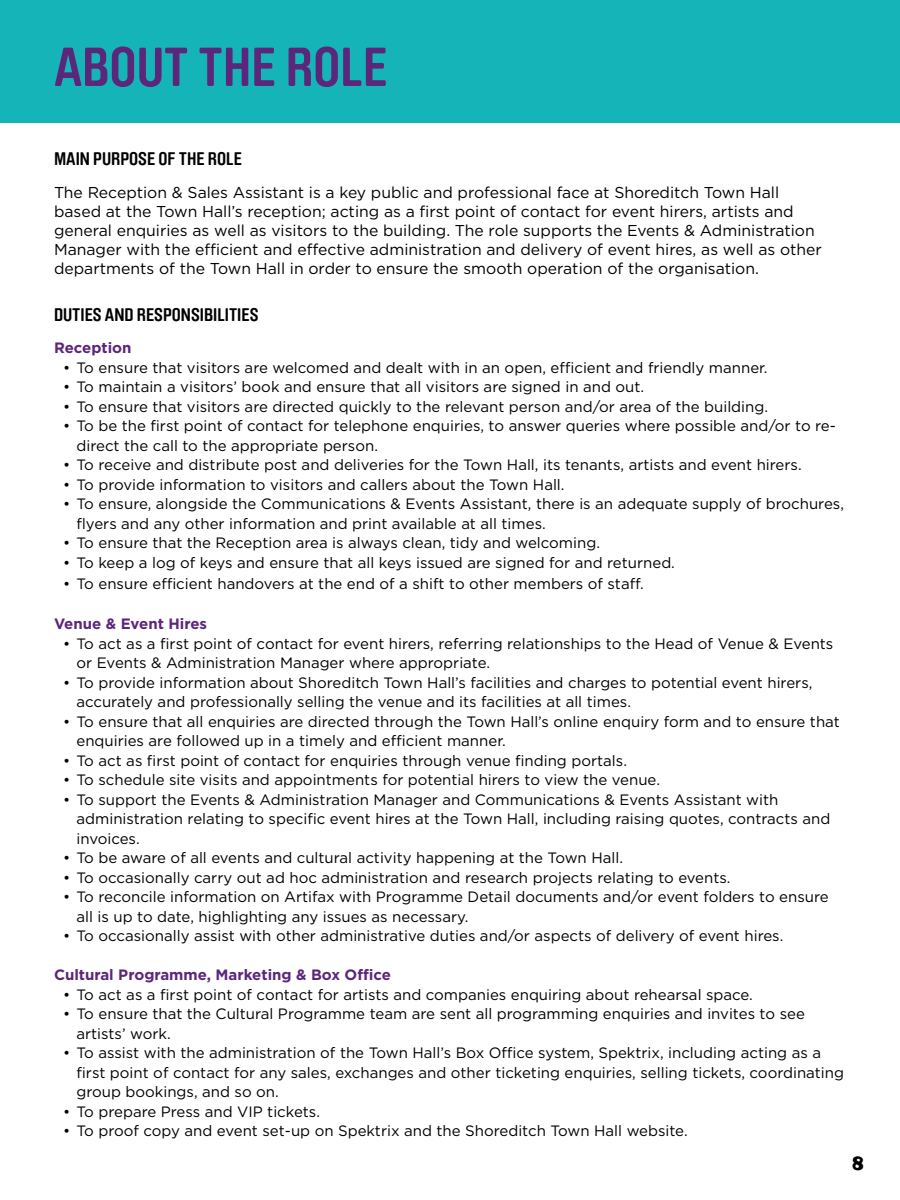
<style>
.page{position:relative;width:900px;height:1200px;background:#fff}
.page>*{position:absolute;margin:0;border:0;box-sizing:border-box;transform-origin:0 0}
.t1{font:700 54px "Brauer Neue Std";color:#5c267b}
.t2{font:700 22.5px "Berlin Sans FB Demi";color:#000}
.t3{font:700 18px "Brauer Neue Std";color:#000}
.t4{font:15.75px/18.9px "Gotham";color:#000}
.t5{font:15px/19.5px "Gotham";color:#000}
.t6{font:700 15px "Gotham";color:#5c267b}
</style>
<div class="page">
<div style="left:0;top:0;width:900px;height:122px;background:#15b4b9"></div>
<h1 class="t1" style="left:54px;top:36px;width:335px">ABOUT THE ROLE</h1>
<p class="t3" style="left:54px;top:148px;width:189px">MAIN PURPOSE OF THE ROLE</p>
<p class="t4" style="left:54px;top:183px;width:770px">The Reception &amp; Sales Assistant is a key public and professional face at Shoreditch Town Hall based at the Town Hall’s reception; acting as a first point of contact for event hirers, artists and general enquiries as well as visitors to the building. The role supports the Events &amp; Administration Manager with the efficient and effective administration and delivery of event hires, as well as other departments of the Town Hall in order to ensure the smooth operation of the organisation.</p>
<p class="t3" style="left:54px;top:304px;width:206px">DUTIES AND RESPONSIBILITIES</p>
<p class="t6" style="left:54px;top:338px;width:79px">Reception</p>
<p class="t5" style="left:63px;top:357px;width:706px">• To ensure that visitors are welcomed and dealt with in an open, efficient and friendly manner.</p>
<p class="t5" style="left:63px;top:377px;width:583px">• To maintain a visitors’ book and ensure that all visitors are signed in and out.</p>
<p class="t5" style="left:63px;top:396px;width:707px">• To ensure that visitors are directed quickly to the relevant person and/or area of the building.</p>
<p class="t5" style="left:76px;top:416px;width:761px;text-indent:-14px">• To be the first point of contact for telephone enquiries, to answer queries where possible and/or to re&shy;direct the call to the appropriate person.</p>
<p class="t5" style="left:63px;top:455px;width:740px">• To receive and distribute post and deliveries for the Town Hall, its tenants, artists and event hirers.</p>
<p class="t5" style="left:63px;top:474px;width:503px">• To provide information to visitors and callers about the Town Hall.</p>
<p class="t5" style="left:76px;top:494px;width:769px;text-indent:-14px">• To ensure, alongside the Communications &amp; Events Assistant, there is an adequate supply of brochures, flyers and any other information and print available at all times.</p>
<p class="t5" style="left:63px;top:533px;width:539px">• To ensure that the Reception area is always clean, tidy and welcoming.</p>
<p class="t5" style="left:63px;top:552px;width:613px">• To keep a log of keys and ensure that all keys issued are signed for and returned.</p>
<p class="t5" style="left:63px;top:573px;width:582px">• To ensure efficient handovers at the end of a shift to other members of staff.</p>
<p class="t6" style="left:54px;top:614px;width:155px">Venue &amp; Event Hires</p>
<p class="t5" style="left:76px;top:633px;width:758px;text-indent:-14px">• To act as a first point of contact for event hirers, referring relationships to the Head of Venue &amp; Events or Events &amp; Administration Manager where appropriate.</p>
<p class="t5" style="left:76px;top:672px;width:737px;text-indent:-14px">• To provide information about Shoreditch Town Hall’s facilities and charges to potential event hirers, accurately and professionally selling the venue and its facilities at all times.</p>
<p class="t5" style="left:76px;top:711px;width:765px;text-indent:-14px">• To ensure that all enquiries are directed through the Town Hall’s online enquiry form and to ensure that enquiries are followed up in a timely and efficient manner.</p>
<p class="t5" style="left:63px;top:750px;width:566px">• To act as first point of contact for enquiries through venue finding portals.</p>
<p class="t5" style="left:63px;top:770px;width:599px">• To schedule site visits and appointments for potential hirers to view the venue.</p>
<p class="t5" style="left:76px;top:789px;width:755px;text-indent:-14px">• To support the Events &amp; Administration Manager and Communications &amp; Events Assistant with administration relating to specific event hires at the Town Hall, including raising quotes, contracts and invoices.</p>
<p class="t5" style="left:63px;top:848px;width:562px">• To be aware of all events and cultural activity happening at the Town Hall.</p>
<p class="t5" style="left:63px;top:867px;width:669px">• To occasionally carry out ad hoc administration and research projects relating to events.</p>
<p class="t5" style="left:76px;top:887px;width:754px;text-indent:-14px">• To reconcile information on Artifax with Programme Detail documents and/or event folders to ensure all is up to date, highlighting any issues as necessary.</p>
<p class="t5" style="left:63px;top:926px;width:722px">• To occasionally assist with other administrative duties and/or aspects of delivery of event hires.</p>
<p class="t6" style="left:54px;top:965px;width:338px">Cultural Programme, Marketing &amp; Box Office</p>
<p class="t5" style="left:63px;top:984px;width:691px">• To act as a first point of contact for artists and companies enquiring about rehearsal space.</p>
<p class="t5" style="left:76px;top:1004px;width:730px;text-indent:-14px">• To ensure that the Cultural Programme team are sent all programming enquiries and invites to see artists’ work.</p>
<p class="t5" style="left:76px;top:1043px;width:769px;text-indent:-14px">• To assist with the administration of the Town Hall’s Box Office system, Spektrix, including acting as a first point of contact for any sales, exchanges and other ticketing enquiries, selling tickets, coordinating group bookings, and so on.</p>
<p class="t5" style="left:63px;top:1101px;width:259px">• To prepare Press and VIP tickets.</p>
<p class="t5" style="left:63px;top:1121px;width:626px">• To proof copy and event set-up on Spektrix and the Shoreditch Town Hall website.</p>
<h2 class="t2" style="left:852px;top:1149px;width:13px">8</h2>
</div>
